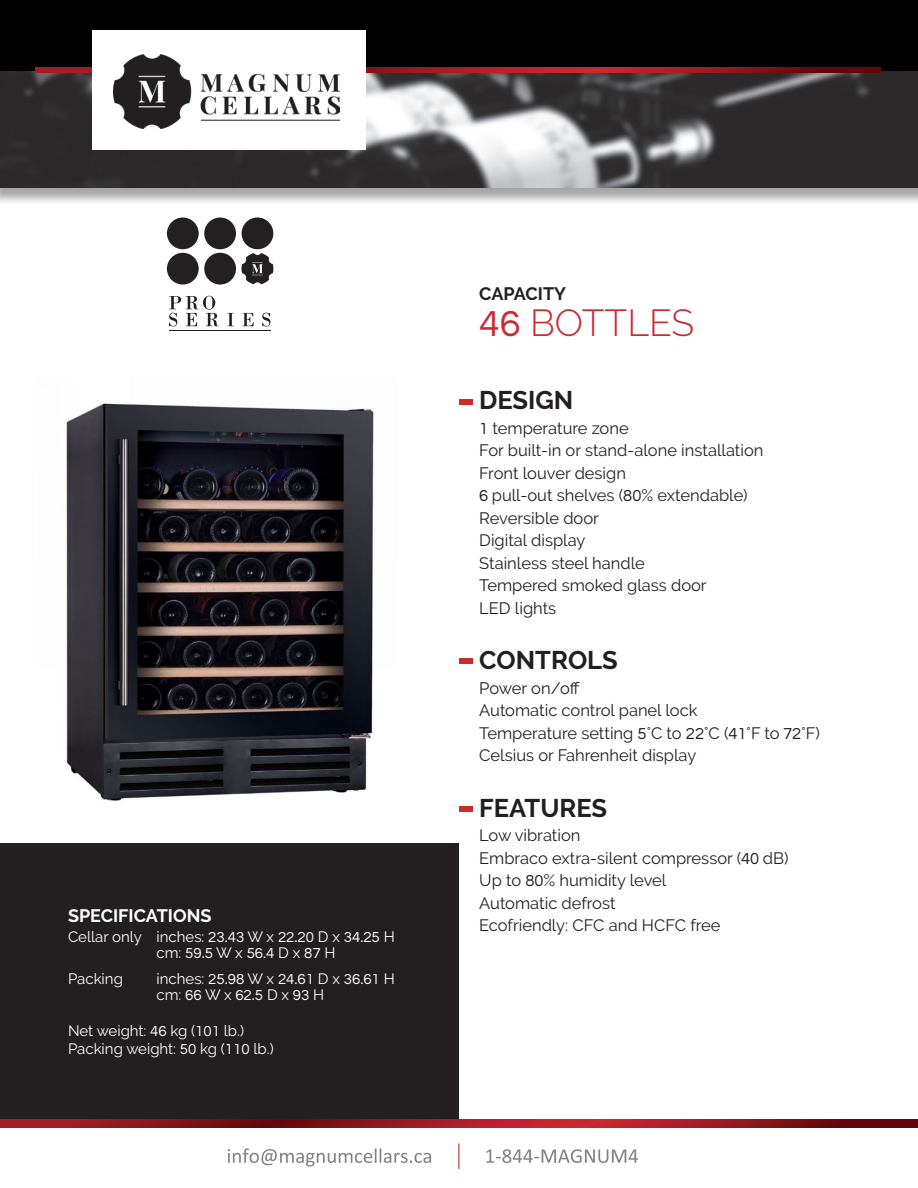
<style>
.page{position:relative;width:918px;height:1188px;background:#fff}
.page>*{position:absolute;margin:0;border:0;box-sizing:border-box;transform-origin:0 0}
.texte{font:300 37.5px "Raleway";color:#cb2a31}
.titres{font:700 25.5px "Raleway";color:#231f20}
.titres-2{font:700 18px "Raleway";color:#fff}
.t1{font:700 18px "Raleway";color:#231f20}
.texte-2{font:16.5px "Raleway";color:#231f20}
.texte-3{font:15px "Raleway";color:#fff}
.texte-4{font:15px "Questrial";color:#fff}
.s1{font-family:"Questrial"}
.s2{font-family:"Raleway"}
.s3{font-family:"Questrial";font-weight:400}
</style>
<div class="page">
<div style="left:0;top:0;width:918px;height:206px;background:#231f20;opacity:.4"></div>
<div style="left:0;top:0;width:918px;height:188px;background:#000"></div>
<img style="left:0;top:71px;width:918px;height:117px">
<svg style="left:36px;top:68px;width:844px;height:5px;background:#9d1a21"></svg>
<div style="left:93px;top:30px;width:273px;height:120px;background:#fff"></div>
<img style="left:113px;top:55px;width:227px;height:74px">
<div style="left:0;top:843px;width:459px;height:277px;background:#231f20"></div>
<svg style="left:228px;top:1148px;width:203px;height:19px"></svg>
<svg style="left:486px;top:1149px;width:152px;height:14px"></svg>
<svg style="left:458px;top:1144px;width:1px;height:25px"></svg>
<svg style="left:0;top:1120px;width:918px;height:8px;background:#93171d"></svg>
<div style="left:167px;top:253px;width:32px;height:32px;background:#241f21;border-radius:50%"></div>
<div style="left:204px;top:253px;width:32px;height:32px;background:#241f21;border-radius:50%"></div>
<div style="left:167px;top:218px;width:32px;height:31px;background:#241f21;border-radius:50%"></div>
<div style="left:204px;top:218px;width:32px;height:31px;background:#241f21;border-radius:50%"></div>
<div style="left:242px;top:218px;width:31px;height:31px;background:#241f21;border-radius:50%"></div>
<svg style="left:242px;top:253px;width:31px;height:31px"></svg>
<hr style="left:169px;top:330px;width:101px;height:1px;background:#241f21">
<svg style="left:169px;top:296px;width:50px;height:31px"></svg>
<svg style="left:227px;top:313px;width:7px;height:13px"></svg>
<svg style="left:242px;top:313px;width:12px;height:13px"></svg>
<svg style="left:262px;top:313px;width:9px;height:14px"></svg>
<img style="left:66px;top:403px;width:308px;height:398px">
<div style="left:459px;top:399px;width:13px;height:6px;background:#cb2a31"></div>
<div style="left:459px;top:658px;width:13px;height:5px;background:#cb2a31"></div>
<div style="left:459px;top:806px;width:13px;height:6px;background:#cb2a31"></div>
<p class="titres-2" style="left:68px;top:905px;width:145px">SPECIFICATIONS</p>
<p class="texte-3" style="left:68px;top:928px;width:328px">Cellar only inches: <span class="s1">23.43</span> W x <span class="s1">22.20</span> D x <span class="s1">34.25</span> H</p>
<p class="texte-4" style="left:157px;top:946px;width:181px"><span class="s2">cm:</span> 59.5 <span class="s2">W x</span> 56.4 <span class="s2">D x</span> 87 <span class="s2">H</span></p>
<p class="texte-3" style="left:68px;top:970px;width:56px">Packing</p>
<p class="texte-4" style="left:157px;top:972px;width:240px"><span class="s2">inches:</span> 25.98 <span class="s2">W x</span> 24.61 <span class="s2">D x</span> 36.61 <span class="s2">H</span></p>
<p class="texte-3" style="left:157px;top:986px;width:169px">cm: <span class="s1">66</span> W x <span class="s1">62.5</span> D x <span class="s1">93</span> H</p>
<p class="texte-3" style="left:68px;top:1022px;width:178px">Net weight: <span class="s1">46</span> kg (<span class="s1">101</span> lb.)</p>
<p class="texte-3" style="left:68px;top:1040px;width:207px">Packing weight: <span class="s1">50</span> kg (<span class="s1">110</span> lb.)</p>
<p class="t1" style="left:479px;top:283px;width:88px">CAPACITY</p>
<p class="texte" style="left:479px;top:301px;width:216px"><span class="s3">46</span> BOTTLES</p>
<p class="titres" style="left:479px;top:386px;width:96px">DESIGN</p>
<p class="texte-2" style="left:479px;top:418px;width:151px"><span class="s1">1</span> temperature zone</p>
<p class="texte-2" style="left:479px;top:441px;width:286px">For built-in or stand-alone installation</p>
<p class="texte-2" style="left:479px;top:463px;width:148px">Front louver design</p>
<p class="texte-2" style="left:479px;top:486px;width:270px"><span class="s1">6</span> pull-out shelves (<span class="s1">80</span>% extendable)</p>
<p class="texte-2" style="left:479px;top:508px;width:121px">Reversible door</p>
<p class="texte-2" style="left:479px;top:531px;width:108px">Digital display</p>
<p class="texte-2" style="left:479px;top:553px;width:167px">Stainless steel handle</p>
<p class="texte-2" style="left:479px;top:576px;width:229px">Tempered smoked glass door</p>
<p class="texte-2" style="left:479px;top:598px;width:79px">LED lights</p>
<p class="titres" style="left:479px;top:646px;width:140px">CONTROLS</p>
<p class="texte-2" style="left:479px;top:679px;width:102px">Power on/off</p>
<p class="texte-2" style="left:479px;top:701px;width:220px">Automatic control panel lock</p>
<p class="texte-2" style="left:479px;top:724px;width:342px">Temperature setting <span class="s1">5</span>°C to <span class="s1">22</span>°C (<span class="s1">41</span>°F to <span class="s1">72</span>°F)</p>
<p class="texte-2" style="left:479px;top:746px;width:219px">Celsius or Fahrenheit display</p>
<p class="titres" style="left:479px;top:793px;width:129px">FEATURES</p>
<p class="texte-2" style="left:479px;top:826px;width:103px">Low vibration</p>
<p class="texte-2" style="left:479px;top:849px;width:311px">Embraco extra-silent compressor (<span class="s1">40</span> dB)</p>
<p class="texte-2" style="left:479px;top:871px;width:189px">Up to <span class="s1">80</span>% humidity level</p>
<p class="texte-2" style="left:479px;top:894px;width:138px">Automatic defrost</p>
<p class="texte-2" style="left:479px;top:916px;width:243px">Ecofriendly: CFC and HCFC free</p>
</div>
